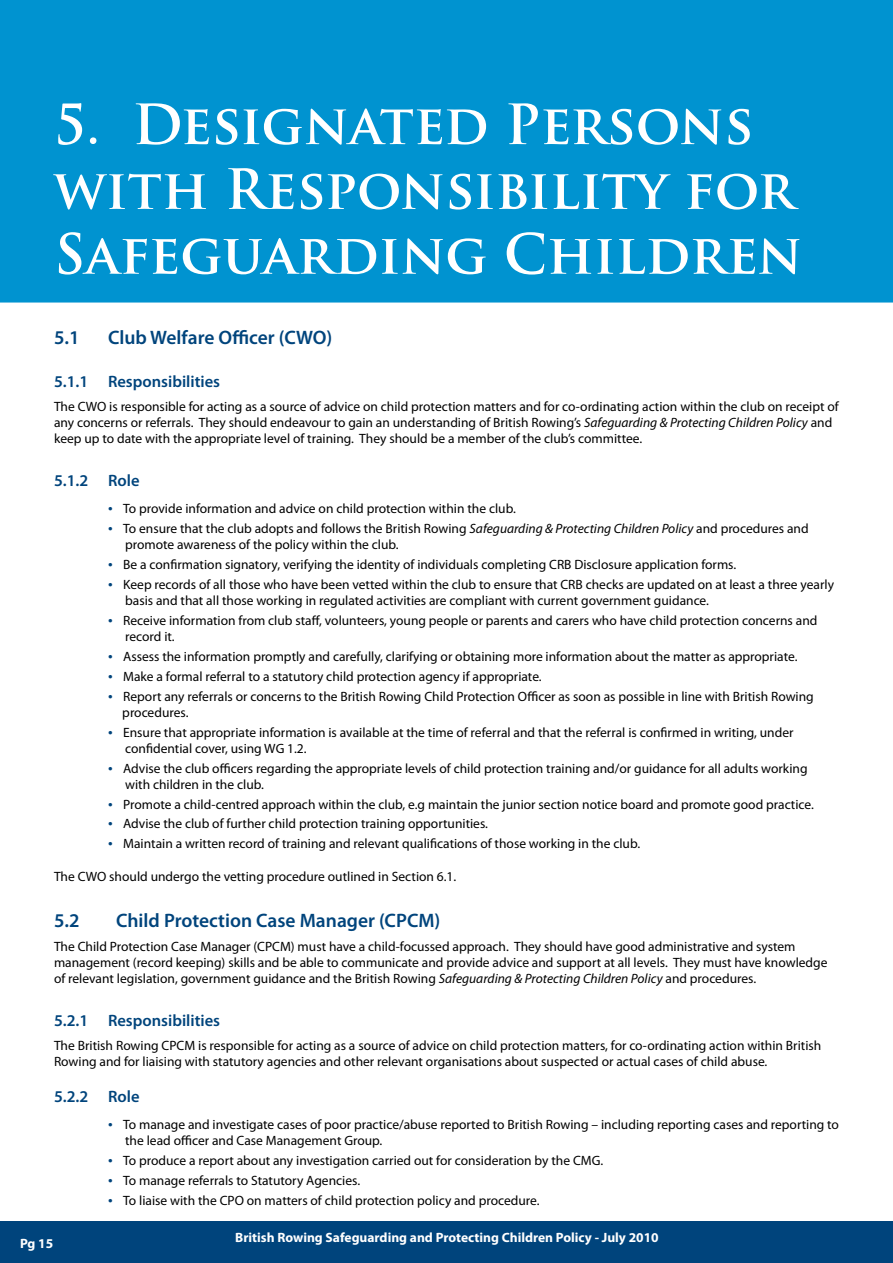
<style>
.page{position:relative;width:893px;height:1263px;background:#fff}
.page>*{position:absolute;margin:0;border:0;box-sizing:border-box;transform-origin:0 0}
.t1{font:700 54px/64.8px "Trajan Pro";color:#fff}
.t2{font:600 19.5px "Myriad Pro";color:#00447c}
.t3{font:600 16.5px "Myriad Pro";color:#00447c}
.t4{font:13.5px/16.2px "Myriad Pro";color:#000}
.t5{font:700 13.5px "Myriad Pro";color:#fff}
.s1{font-style:italic}
.s2{font-size:16.5px;color:#00447c}
</style>
<div class="page">
<div style="left:0;top:1221px;width:893px;height:42px;background:#00447c"></div>
<div style="left:0;top:0;width:893px;height:303px;background:#0093d0"></div>
<h1 class="t1" style="left:54px;top:93px;width:750px">5. Designated Persons with Responsibility for<br>Safeguarding Children</h1>
<h2 class="t2" style="left:54px;top:325px;width:27px">5.1</h2>
<h2 class="t2" style="left:108px;top:325px;width:226px">Club Welfare Officer (CWO)</h2>
<p class="t3" style="left:54px;top:371px;width:168px">5.1.1 Responsibilities</p>
<p class="t4" style="left:54px;top:398px;width:786px">The CWO is responsible for acting as a source of advice on child protection matters and for co-ordinating action within the club on receipt of any concerns or referrals. They should endeavour to gain an understanding of British Rowing’s <span class="s1">Safeguarding &amp; Protecting Children Policy</span> and keep up to date with the appropriate level of training. They should be a member of the club’s committee.</p>
<p class="t3" style="left:54px;top:470px;width:87px">5.1.2 Role</p>
<p class="t4" style="left:108px;top:500px;width:409px"><span class="s2">•</span> To provide information and advice on child protection within the club.</p>
<p class="t4" style="left:125px;top:520px;width:685px;text-indent:-17px"><span class="s2">•</span> To ensure that the club adopts and follows the British Rowing <span class="s1">Safeguarding &amp; Protecting Children Policy</span> and procedures and promote awareness of the policy within the club.</p>
<p class="t4" style="left:108px;top:556px;width:630px"><span class="s2">•</span> Be a confirmation signatory, verifying the identity of individuals completing CRB Disclosure application forms.</p>
<p class="t4" style="left:125px;top:576px;width:710px;text-indent:-17px"><span class="s2">•</span> Keep records of all those who have been vetted within the club to ensure that CRB checks are updated on at least a three yearly basis and that all those working in regulated activities are compliant with current government guidance.</p>
<p class="t4" style="left:125px;top:612px;width:694px;text-indent:-17px"><span class="s2">•</span> Receive information from club staff, volunteers, young people or parents and carers who have child protection concerns and record it.</p>
<p class="t4" style="left:108px;top:648px;width:691px"><span class="s2">•</span> Assess the information promptly and carefully, clarifying or obtaining more information about the matter as appropriate.</p>
<p class="t4" style="left:108px;top:668px;width:435px"><span class="s2">•</span> Make a formal referral to a statutory child protection agency if appropriate.</p>
<p class="t4" style="left:122px;top:688px;width:693px;text-indent:-14px"><span class="s2">•</span> Report any referrals or concerns to the British Rowing Child Protection Officer as soon as possible in line with British Rowing procedures.</p>
<p class="t4" style="left:125px;top:724px;width:670px;text-indent:-17px"><span class="s2">•</span> Ensure that appropriate information is available at the time of referral and that the referral is confirmed in writing, under confidential cover, using WG 1.2.</p>
<p class="t4" style="left:125px;top:760px;width:684px;text-indent:-17px"><span class="s2">•</span> Advise the club officers regarding the appropriate levels of child protection training and/or guidance for all adults working with children in the club.</p>
<p class="t4" style="left:108px;top:796px;width:707px"><span class="s2">•</span> Promote a child-centred approach within the club, e.g maintain the junior section notice board and promote good practice.</p>
<p class="t4" style="left:108px;top:815px;width:382px"><span class="s2">•</span> Advise the club of further child protection training opportunities.</p>
<p class="t4" style="left:108px;top:835px;width:534px"><span class="s2">•</span> Maintain a written record of training and relevant qualifications of those working in the club.</p>
<p class="t4" style="left:54px;top:868px;width:404px">The CWO should undergo the vetting procedure outlined in Section 6.1.</p>
<h2 class="t2" style="left:54px;top:908px;width:27px">5.2</h2>
<h2 class="t2" style="left:116px;top:908px;width:326px">Child Protection Case Manager (CPCM)</h2>
<p class="t4" style="left:54px;top:938px;width:775px">The Child Protection Case Manager (CPCM) must have a child-focussed approach. They should have good administrative and system management (record keeping) skills and be able to communicate and provide advice and support at all levels. They must have knowledge of relevant legislation, government guidance and the British Rowing <span class="s1">Safeguarding &amp; Protecting Children Policy</span> and procedures.</p>
<p class="t3" style="left:54px;top:1010px;width:168px">5.2.1 Responsibilities</p>
<p class="t4" style="left:54px;top:1037px;width:769px">The British Rowing CPCM is responsible for acting as a source of advice on child protection matters, for co-ordinating action within British<br>Rowing and for liaising with statutory agencies and other relevant organisations about suspected or actual cases of child abuse.</p>
<p class="t3" style="left:54px;top:1086px;width:87px">5.2.2 Role</p>
<p class="t4" style="left:125px;top:1116px;width:715px;text-indent:-17px"><span class="s2">•</span> To manage and investigate cases of poor practice/abuse reported to British Rowing – including reporting cases and reporting to the lead officer and Case Management Group.</p>
<p class="t4" style="left:108px;top:1152px;width:497px"><span class="s2">•</span> To produce a report about any investigation carried out for consideration by the CMG.</p>
<p class="t4" style="left:108px;top:1172px;width:254px"><span class="s2">•</span> To manage referrals to Statutory Agencies.</p>
<p class="t4" style="left:108px;top:1192px;width:433px"><span class="s2">•</span> To liaise with the CPO on matters of child protection policy and procedure.</p>
<p class="t5" style="left:235px;top:1229px;width:425px">British Rowing Safeguarding and Protecting Children Policy - July 2010</p>
<p class="t5" style="left:20px;top:1234px;width:35px">Pg 15</p>
</div>
